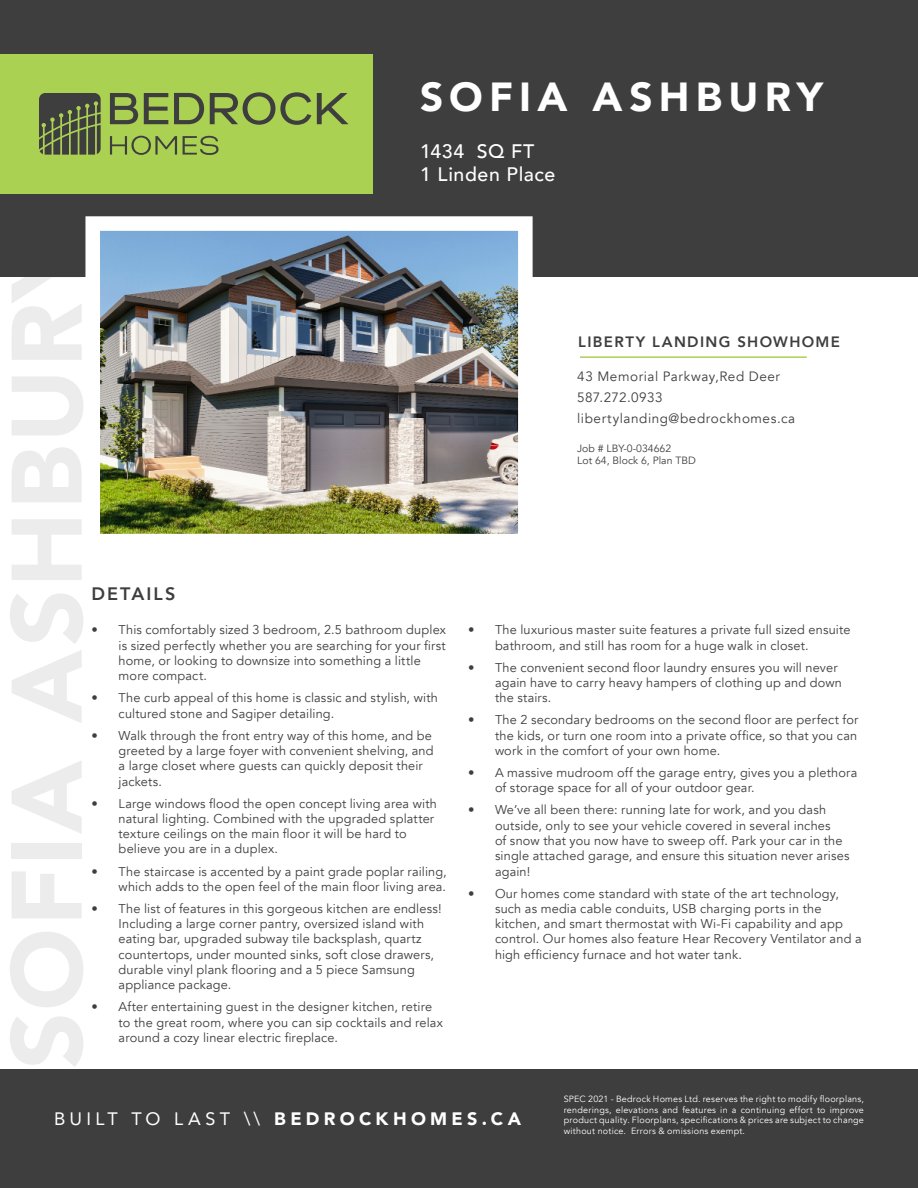
<style>
.page{position:relative;width:918px;height:1188px;background:#3e3e3f}
.page>*{position:absolute;margin:0;border:0;box-sizing:border-box;transform-origin:0 0}
.t1{font:900 40.5px "Avenir";letter-spacing:.155em;color:#fff}
.t2{font:500 19.5px "Avenir";letter-spacing:.03em;color:#fff}
.t3{font:900 18px "Avenir";letter-spacing:.24em;color:#fff}
.t4{font:800 18px "Avenir";letter-spacing:.11em;color:#3e3e3f}
.t5{font:800 15px "Avenir";letter-spacing:.09em;color:#3e3e3f}
.t6{font:13.5px "Avenir";letter-spacing:.04em;color:#3e3e3f}
.t7{font:12.75px/15.3px "Avenir";letter-spacing:.015em;color:#3e3e3f}
.t8{font:10.5px "Avenir";color:#3e3e3f}
.t9{font:9px/10.8px "Avenir";letter-spacing:.025em;color:#fff;text-align:justify}
.s1{font-weight:400}
</style>
<div class="page">
<div style="left:0;top:278px;width:918px;height:791px;background:#fff"></div>
<img style="left:101px;top:232px;width:416px;height:300px">
<div style="left:85px;top:216px;width:448px;height:332px;border:15px solid #fff"></div>
<hr style="left:580px;top:356px;width:227px;height:2px;background:#abd153">
<div style="left:0;top:54px;width:373px;height:139px;background:#abd153"></div>
<svg style="left:39px;top:93px;width:62px;height:62px;background:#555e43"></svg>
<svg style="left:110px;top:93px;width:28px;height:31px"></svg>
<svg style="left:144px;top:93px;width:24px;height:31px"></svg>
<svg style="left:174px;top:93px;width:30px;height:31px"></svg>
<svg style="left:210px;top:92px;width:101px;height:33px"></svg>
<svg style="left:317px;top:93px;width:31px;height:31px"></svg>
<svg style="left:110px;top:136px;width:67px;height:19px"></svg>
<svg style="left:183px;top:136px;width:36px;height:19px"></svg>
<p class="t1" style="left:420px;top:62px;width:404px">SOFIA ASHBURY</p>
<p class="t2" style="left:420px;top:134px;width:116px">1434 SQ FT</p>
<p class="t2" style="left:420px;top:158px;width:137px">1 Linden Place</p>
<p class="t5" style="left:578px;top:330px;width:263px">LIBERTY LANDING SHOWHOME</p>
<p class="t6" style="left:577px;top:368px;width:204px">43 Memorial Parkway,Red Deer</p>
<p class="t6" style="left:577px;top:389px;width:87px">587.272.0933</p>
<p class="t6" style="left:577px;top:410px;width:220px">libertylanding@bedrockhomes.ca</p>
<p class="t8" style="left:577px;top:442px;width:95px">Job # LBY-0-034662</p>
<p class="t8" style="left:577px;top:454px;width:120px">Lot 64, Block 6, Plan TBD</p>
<h3 class="t4" style="left:92px;top:580px;width:85px">DETAILS</h3>
<p class="t7" style="left:119px;top:622px;width:329px;text-indent:-27px">• This comfortably sized 3 bedroom, 2.5 bathroom duplex is sized perfectly whether you are searching for your first home, or looking to downsize into something a little more compact.</p>
<p class="t7" style="left:119px;top:690px;width:321px;text-indent:-27px">• The curb appeal of this home is classic and stylish, with cultured stone and Sagiper detailing.</p>
<p class="t7" style="left:119px;top:728px;width:317px;text-indent:-27px">• Walk through the front entry way of this home, and be greeted by a large foyer with convenient shelving, and a large closet where guests can quickly deposit their jackets.</p>
<p class="t7" style="left:119px;top:796px;width:320px;text-indent:-27px">• Large windows flood the open concept living area with natural lighting. Combined with the upgraded splatter texture ceilings on the main floor it will be hard to believe you are in a duplex.</p>
<p class="t7" style="left:92px;top:864px;width:357px;text-align:right">• The staircase is accented by a paint grade poplar railing, which adds to the open feel of the main floor living area.</p>
<p class="t7" style="left:119px;top:901px;width:325px;text-indent:-27px">• The list of features in this gorgeous kitchen are endless!<br>Including a large corner pantry, oversized island with eating bar, upgraded subway tile backsplash, quartz countertops, under mounted sinks, soft close drawers, durable vinyl plank flooring and a 5 piece Samsung appliance package.</p>
<p class="t7" style="left:119px;top:1000px;width:326px;text-indent:-27px">• After entertaining guest in the designer kitchen, retire to the great room, where you can sip cocktails and relax around a cozy linear electric fireplace.</p>
<p class="t7" style="left:495px;top:622px;width:357px;text-indent:-27px">• The luxurious master suite features a private full sized ensuite bathroom, and still has room for a huge walk in closet.</p>
<p class="t7" style="left:495px;top:660px;width:349px;text-indent:-27px">• The convenient second floor laundry ensures you will never again have to carry heavy hampers of clothing up and down the stairs.</p>
<p class="t7" style="left:495px;top:712px;width:365px;text-align:justify;text-indent:-27px">• The 2 secondary bedrooms on the second floor are perfect for the kids, or turn one room into a private office, so that you can work in the comfort of your own home.</p>
<p class="t7" style="left:495px;top:765px;width:364px;text-indent:-27px">• A massive mudroom off the garage entry, gives you a plethora of storage space for all of your outdoor gear.</p>
<p class="t7" style="left:495px;top:802px;width:356px;text-indent:-27px">• We’ve all been there: running late for work, and you dash outside, only to see your vehicle covered in several inches<br>of snow that you now have to sweep off. Park your car in the single attached garage, and ensure this situation never arises again!</p>
<p class="t7" style="left:495px;top:886px;width:368px;text-indent:-27px">• Our homes come standard with state of the art technology, such as media cable conduits, USB charging ports in the kitchen, and smart thermostat with Wi-Fi capability and app control. Our homes also feature Hear Recovery Ventilator and a high efficiency furnace and hot water tank.</p>
<h3 class="t3" style="left:54px;top:1104px;width:469px"><span class="s1">BUILT TO LAST \\</span> BEDROCKHOMES.CA</h3>
<p class="t9" style="left:564px;top:1093px;width:302px">SPEC 2021 - Bedrock Homes Ltd. reserves the right to modify floorplans, renderings, elevations and features in a continuing effort to improve product quality. Floorplans, specifications &amp; prices are subject to change without notice. Errors &amp; omissions exempt.</p>
</div>
